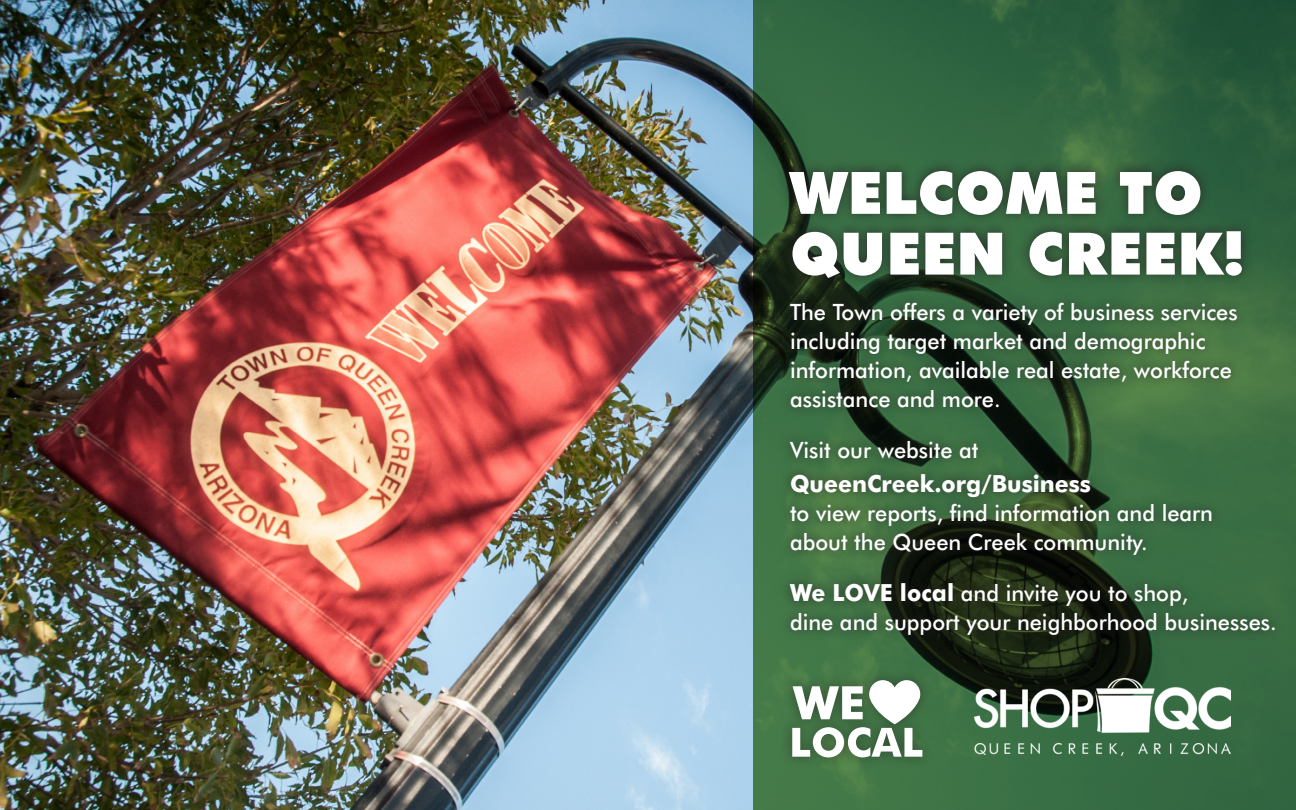
<style>
.page{position:relative;width:1296px;height:810px;background:#fff}
.page>*{position:absolute;margin:0;border:0;box-sizing:border-box;transform-origin:0 0}
.t1{font:900 58.5px/60.8px "Futura BT";letter-spacing:.01em;color:#fff}
.t2{font:700 23.62px "Futura BT";color:#fff}
.t3{font:500 22.5px/29.2px "Futura BT";color:#fff}
.s1{font-weight:700;font-size:23.62px}
</style>
<div class="page">
<img style="left:0;top:0;width:753px;height:810px">
<svg style="left:753px;top:0;width:543px;height:810px;fill:#346842"></svg>
<div style="left:777px;top:159px;width:508px;height:487px;background:#231f20;opacity:.75"></div>
<div style="left:780px;top:669px;width:154px;height:100px;background:#231f20;opacity:.5"></div>
<svg style="left:792px;top:680px;width:130px;height:77px"></svg>
<img style="left:974px;top:678px;width:257px;height:78px">
<p class="t1" style="left:790px;top:162px;width:456px">WELCOME TO<br>QUEEN CREEK!</p>
<p class="t3" style="left:790px;top:297px;width:449px">The Town offers a variety of business services including target market and demographic information, available real estate, workforce assistance and more.</p>
<p class="t3" style="left:790px;top:435px;width:190px">Visit our website at</p>
<p class="t2" style="left:790px;top:469px;width:303px">QueenCreek.org/Business</p>
<p class="t3" style="left:790px;top:498px;width:425px">to view reports, find information and learn about the Queen Creek community.</p>
<p class="t3" style="left:790px;top:578px;width:488px"><span class="s1">We LOVE local</span> and invite you to shop,<br>dine and support your neighborhood businesses.</p>
</div>
